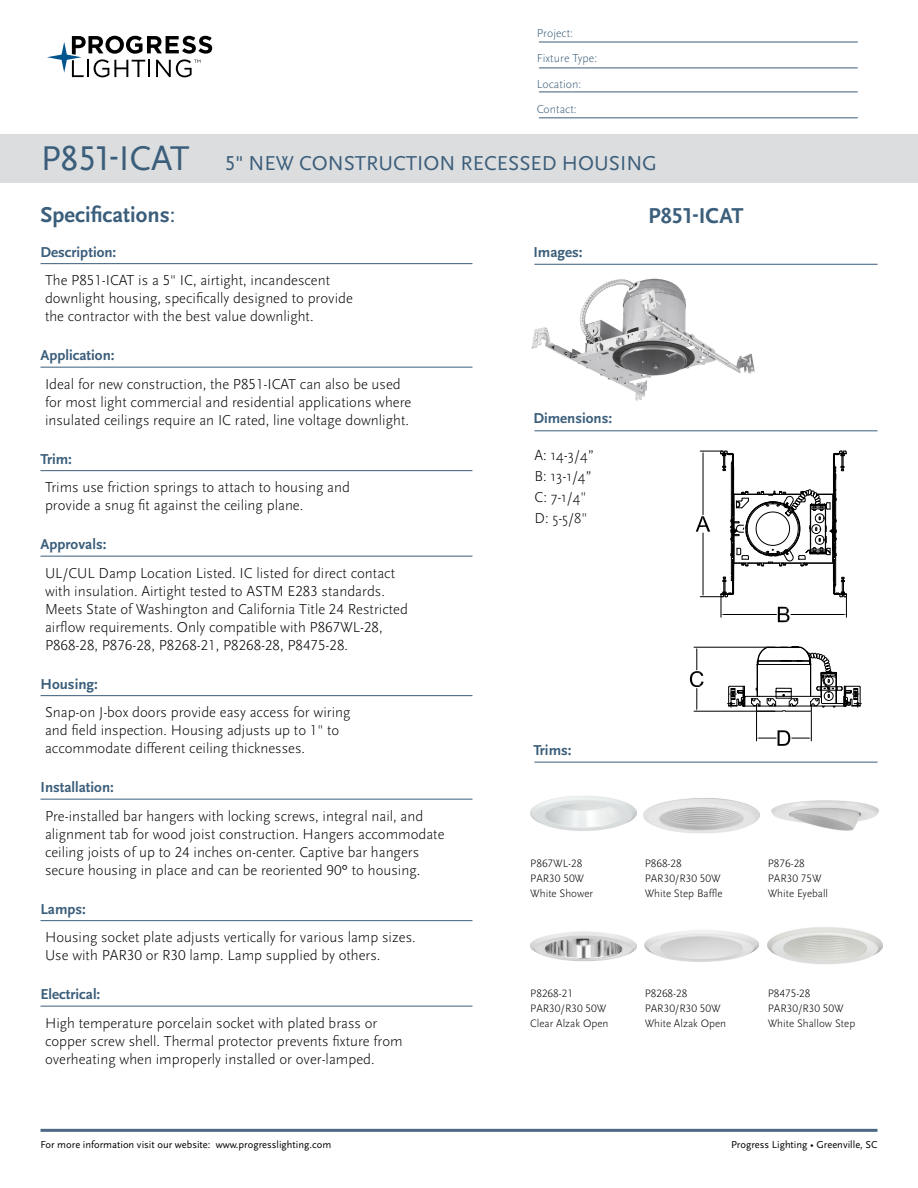
<style>
.page{position:relative;width:918px;height:1188px;background:#fff}
.page>*{position:absolute;margin:0;border:0;box-sizing:border-box;transform-origin:0 0}
.t1{font:700 22.5px "Scala Sans Pro";color:#3b5e7b}
.t2{font:21px "Scala Sans Pro";color:#3b5e7b}
.t3{font:300 15px/18px "Scala Sans Pro";color:#000}
.t4{font:700 15px "Scala Sans Pro";color:#3b5e7b}
.t5{font:300 12px/25.5px "Scala Sans Pro";color:#3b5e7b}
.t6{font:300 11.25px/15px "Scala Sans Pro";color:#000}
.t7{font:10.5px "Scala Sans Pro";color:#000}
.s1{font-size:35.85px}
.s2{font-weight:400}
</style>
<div class="page">
<hr style="left:40px;top:1129px;width:838px;height:3px;background:#4c6884">
<hr style="left:539px;top:42px;width:319px;height:1px;background:#3b5e7b">
<hr style="left:539px;top:68px;width:319px;height:1px;background:#3b5e7b">
<hr style="left:539px;top:92px;width:319px;height:1px;background:#3b5e7b">
<hr style="left:539px;top:118px;width:319px;height:1px;background:#3b5e7b">
<hr style="left:534px;top:264px;width:344px;height:1px;background:#3b5e7b">
<hr style="left:534px;top:762px;width:344px;height:1px;background:#3b5e7b">
<hr style="left:40px;top:263px;width:432px;height:1px;background:#3b5e7b">
<hr style="left:40px;top:367px;width:432px;height:1px;background:#3b5e7b">
<hr style="left:40px;top:470px;width:432px;height:1px;background:#3b5e7b">
<hr style="left:40px;top:556px;width:432px;height:1px;background:#3b5e7b">
<hr style="left:40px;top:695px;width:432px;height:1px;background:#3b5e7b">
<hr style="left:40px;top:799px;width:432px;height:1px;background:#3b5e7b">
<hr style="left:40px;top:920px;width:432px;height:1px;background:#3b5e7b">
<hr style="left:40px;top:1006px;width:432px;height:1px;background:#3b5e7b">
<div style="left:0;top:134px;width:918px;height:49px;background:#dcddde"></div>
<img style="left:531px;top:278px;width:224px;height:123px">
<img style="left:530px;top:796px;width:107px;height:35px">
<img style="left:530px;top:931px;width:107px;height:30px">
<img style="left:644px;top:798px;width:116px;height:35px">
<img style="left:772px;top:800px;width:106px;height:31px">
<img style="left:645px;top:930px;width:114px;height:32px">
<img style="left:767px;top:927px;width:115px;height:37px">
<hr style="left:534px;top:431px;width:343px;height:1px;background:#3b5e7b">
<svg style="left:696px;top:451px;width:151px;height:171px"></svg>
<svg style="left:728px;top:647px;width:134px;height:99px"></svg>
<hr style="left:694px;top:647px;width:81px;height:1px;background:#000">
<hr style="left:694px;top:711px;width:81px;height:1px;background:#000">
<svg style="left:690px;top:647px;width:14px;height:64px"></svg>
<svg style="left:47px;top:36px;width:165px;height:41px"></svg>
<p class="t5" style="left:537px;top:20px;width:62px">Project:<br>Fixture Type:<br>Location:<br>Contact:</p>
<h2 class="t2" style="left:41px;top:151px;width:618px"><span class="s1">P851-ICAT</span> 5" NEW CONSTRUCTION RECESSED HOUSING</h2>
<h1 class="t1" style="left:648px;top:202px;width:97px">P851-ICAT</h1>
<h1 class="t1" style="left:40px;top:202px;width:136px">Specifications<span class="s2">:</span></h1>
<p class="t4" style="left:40px;top:243px;width:77px">Description:</p>
<p class="t3" style="left:45px;top:271px;width:309px">The P851-ICAT is a 5" IC, airtight, incandescent downlight housing, specifically designed to provide the contractor with the best value downlight.</p>
<p class="t4" style="left:40px;top:346px;width:76px">Application:</p>
<p class="t3" style="left:45px;top:375px;width:368px">Ideal for new construction, the P851-ICAT can also be used for most light commercial and residential applications where insulated ceilings require an IC rated, line voltage downlight.</p>
<p class="t4" style="left:40px;top:450px;width:33px">Trim:</p>
<p class="t3" style="left:45px;top:478px;width:307px">Trims use friction springs to attach to housing and provide a snug fit against the ceiling plane.</p>
<p class="t4" style="left:40px;top:535px;width:68px">Approvals:</p>
<p class="t3" style="left:45px;top:564px;width:364px">UL/CUL Damp Location Listed. IC listed for direct contact with insulation. Airtight tested to ASTM E283 standards.<br>Meets State of Washington and California Title 24 Restricted airflow requirements. Only compatible with P867WL-28, P868-28, P876-28, P8268-21, P8268-28, P8475-28.</p>
<p class="t4" style="left:40px;top:675px;width:59px">Housing:</p>
<p class="t3" style="left:45px;top:703px;width:307px">Snap-on J-box doors provide easy access for wiring and field inspection. Housing adjusts up to 1" to accommodate different ceiling thicknesses.</p>
<p class="t4" style="left:40px;top:778px;width:75px">Installation:</p>
<p class="t3" style="left:45px;top:807px;width:401px">Pre-installed bar hangers with locking screws, integral nail, and alignment tab for wood joist construction. Hangers accommodate ceiling joists of up to 24 inches on-center. Captive bar hangers secure housing in place and can be reoriented 90º to housing.</p>
<p class="t4" style="left:40px;top:900px;width:47px">Lamps:</p>
<p class="t3" style="left:45px;top:928px;width:372px">Housing socket plate adjusts vertically for various lamp sizes.<br>Use with PAR30 or R30 lamp. Lamp supplied by others.</p>
<p class="t4" style="left:40px;top:985px;width:61px">Electrical:</p>
<p class="t3" style="left:45px;top:1014px;width:359px">High temperature porcelain socket with plated brass or copper screw shell. Thermal protector prevents fixture from overheating when improperly installed or over-lamped.</p>
<p class="t4" style="left:533px;top:243px;width:51px">Images:</p>
<p class="t4" style="left:533px;top:410px;width:80px">Dimensions:</p>
<p class="t3" style="left:535px;top:445px;width:61px;line-height:21px">A: 14-3/4”<br>B: 13-1/4”<br>C: 7-1/4"<br>D: 5-5/8"</p>
<p class="t4" style="left:533px;top:741px;width:40px">Trims:</p>
<p class="t6" style="left:530px;top:856px;width:64px">P867WL-28<br>PAR30 50W<br>White Shower</p>
<p class="t6" style="left:645px;top:856px;width:79px">P868-28<br>PAR30/R30 50W<br>White Step Baffle</p>
<p class="t6" style="left:768px;top:856px;width:62px">P876-28<br>PAR30 75W<br>White Eyeball</p>
<p class="t6" style="left:645px;top:986px;width:83px">P8268-28<br>PAR30/R30 50W<br>White Alzak Open</p>
<p class="t6" style="left:768px;top:986px;width:89px">P8475-28<br>PAR30/R30 50W<br>White Shallow Step</p>
<p class="t6" style="left:530px;top:986px;width:80px">P8268-21<br>PAR30/R30 50W<br>Clear Alzak Open</p>
<p class="t7" style="left:40px;top:1139px;width:292px">For more information visit our website: www.progresslighting.com</p>
<p class="t7" style="left:731px;top:1138px;width:148px">Progress Lighting • Greenville, SC</p>
</div>
